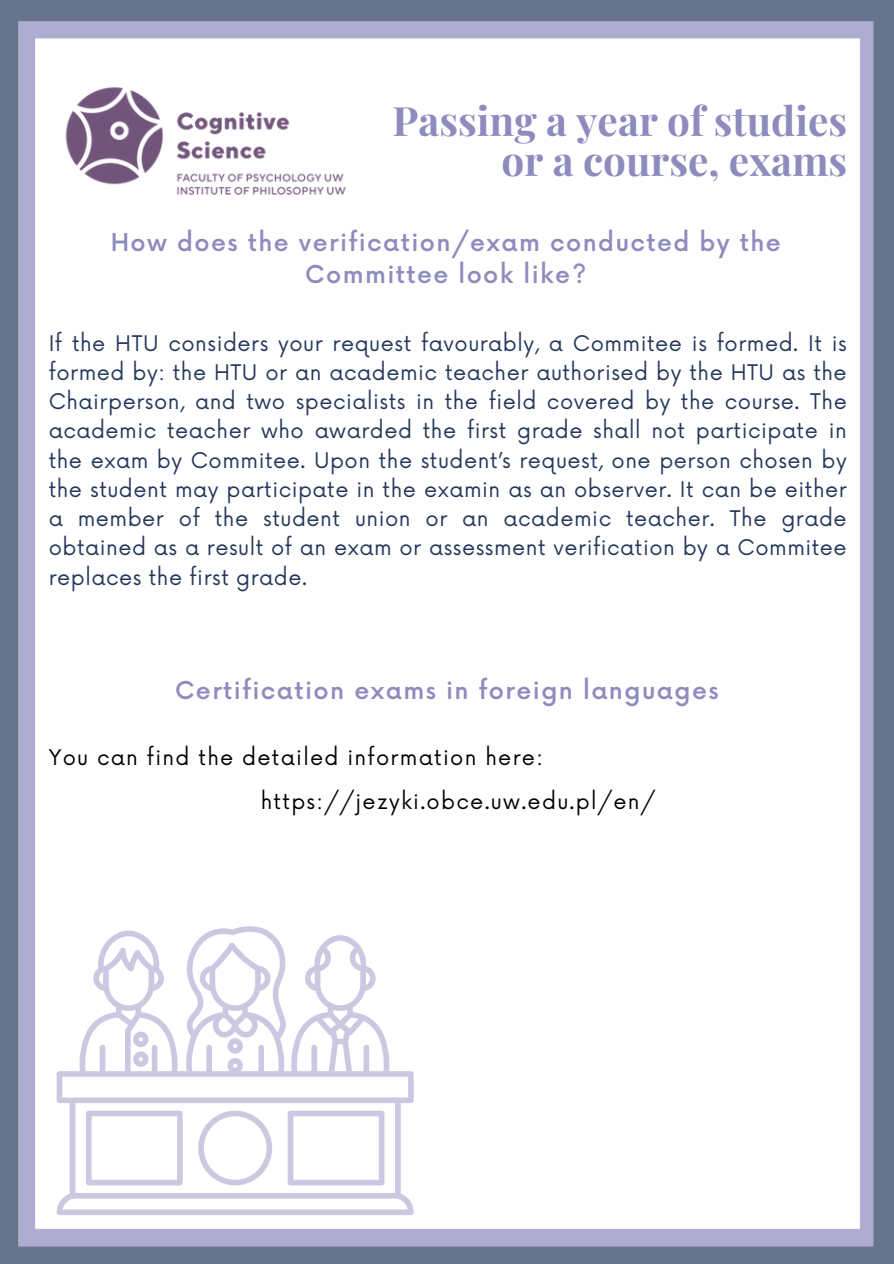
<style>
.page{position:relative;width:894px;height:1264px;background:#fff}
.page>*{position:absolute;margin:0;border:0;box-sizing:border-box;transform-origin:0 0}
.t1{font:700 40.5px/39.3px "Playfair Display";color:#8f8bbe;text-align:right}
.t2{font:500 24px/32.7px "Now";letter-spacing:.06em;color:#8f8bbe;text-align:center}
.t3{font:21px/29.2px "Now";letter-spacing:.025em;color:#25385b;text-align:justify}
.t4{font:21px "Now";letter-spacing:.06em;color:#000}
</style>
<div class="page">
<img style="left:0;top:0;width:893px;height:1263px">
<img style="left:56px;top:68px;width:303px;height:145px">
<svg style="left:413px;top:990px;width:405px;height:103px"></svg>
<svg style="left:57px;top:926px;width:356px;height:288px"></svg>
<svg style="left:86px;top:1110px;width:97px;height:75px"></svg>
<svg style="left:198px;top:1110px;width:74px;height:75px"></svg>
<svg style="left:112px;top:1031px;width:158px;height:35px"></svg>
<p class="t1" style="left:392px;top:100px;width:456px">Passing a year of studies or a course, exams</p>
<h1 class="t2" style="left:111px;top:227px;width:671px">How does the verification/exam conducted by the<br>Committee look like?</h1>
<h2 class="t3" style="left:49px;top:329px;width:799px">If the HTU considers your request favourably, a Commitee is formed. It is formed by: the HTU or an academic teacher authorised by the HTU as the Chairperson, and two specialists in the field covered by the course. The academic teacher who awarded the first grade shall not participate in the exam by Commitee. Upon the student’s request, one person chosen by the student may participate in the examin as an observer. It can be either a member of the student union or an academic teacher. The grade obtained as a result of an exam or assessment verification by a Commitee replaces the first grade.</h2>
<p class="t2" style="left:175px;top:675px;width:545px">Certification exams in foreign languages</p>
<h2 class="t4" style="left:49px;top:745px;width:495px">You can find the detailed information here:</h2>
<p class="t4" style="left:260px;top:790px;width:396px">https://jezyki.obce.uw.edu.pl/en/</p>
</div>
